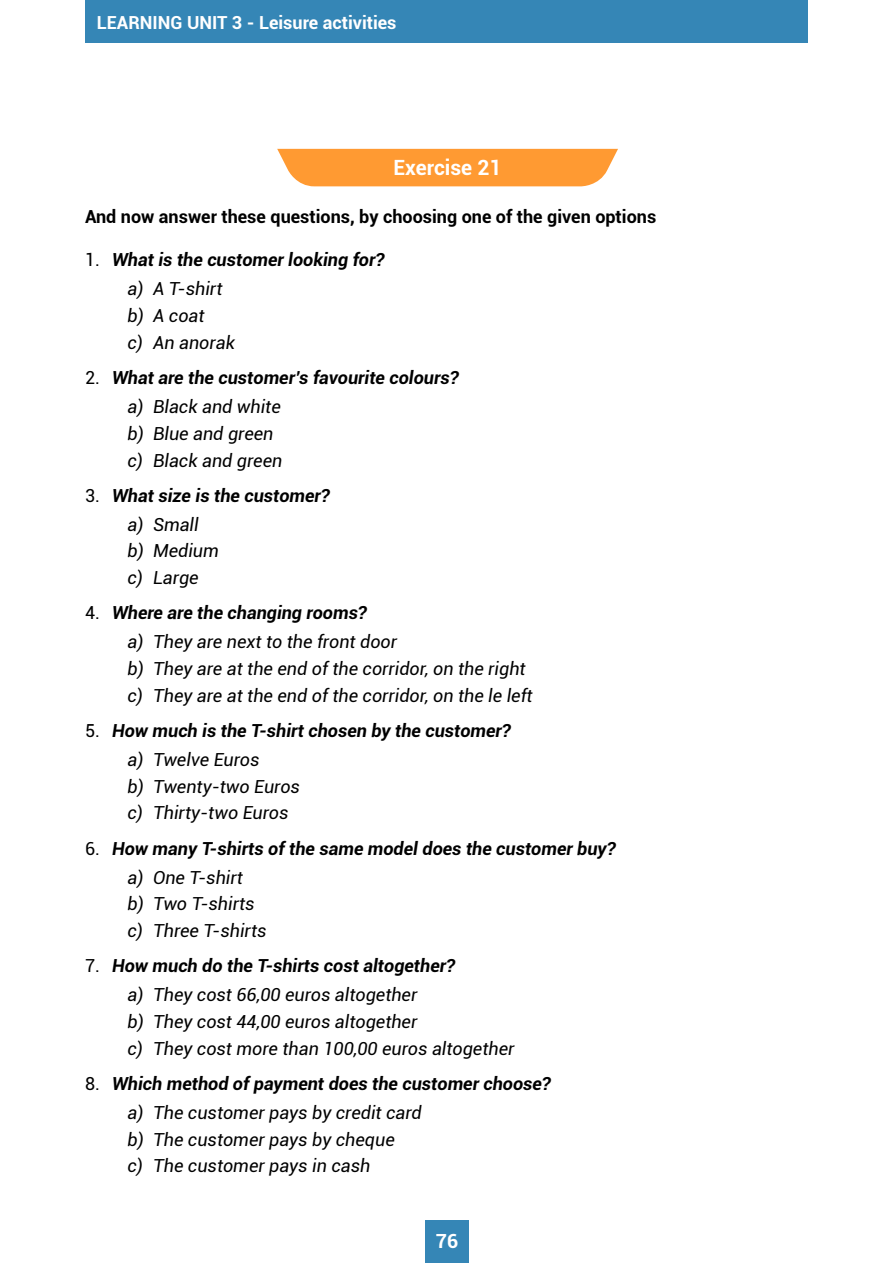
<style>
.page{position:relative;width:893px;height:1263px;background:#fff}
.page>*{position:absolute;margin:0;border:0;box-sizing:border-box;transform-origin:0 0}
.t1{font:700 21px "Roboto";color:#fff}
.t2{font:700 19.5px "Roboto";color:#fff}
.t3{font:italic 700 18px/28.8px "Roboto";color:#000}
.t4{font:italic 18px/26.7px "Roboto";color:#000}
.t5{font:700 18px "Roboto";color:#000}
.t6{font:700 18px "Roboto";color:#fff}
.s1{font-weight:400;font-style:normal}
.s2{font-weight:400}
.s3{font-style:normal}
.s4{font-weight:700}
</style>
<div class="page">
<div style="left:85px;top:0;width:722px;height:43px;background:#3586b6"></div>
<div style="left:425px;top:1220px;width:44px;height:43px;background:#3586b6"></div>
<div style="left:277px;top:149px;width:341px;height:37px;background:#ff9a32"></div>
<p class="t6" style="left:97px;top:10px;width:301px">LEARNING UNIT 3 - Leisure activities</p>
<p class="t1" style="left:394px;top:153px;width:109px">Exercise 21</p>
<p class="t5" style="left:85px;top:204px;width:573px">And now answer these questions, by choosing one of the given options</p>
<p class="t3" style="left:128px;top:245px;width:258px;text-indent:-43px"><span class="s1">1.</span> What is the customer looking for? <span class="s2">a) A T-shirt</span></p>
<p class="t4" style="left:128px;top:302px;width:109px">b) A coat<br>c) An anorak</p>
<p class="t3" style="left:128px;top:363px;width:333px;text-indent:-43px"><span class="s1">2.</span> What are the customer’s favourite colours? <span class="s2">a) Black and white</span></p>
<p class="t4" style="left:128px;top:419px;width:156px">b) Blue and green c) Black and green</p>
<p class="t3" style="left:128px;top:480px;width:204px;text-indent:-43px"><span class="s1">3.</span> What size is the customer? <span class="s2">a) Small</span></p>
<p class="t4" style="left:128px;top:537px;width:93px">b) Medium c) Large</p>
<p class="t4" style="left:128px;top:598px;width:271px;line-height:28.8px;text-indent:-43px"><span class="s3">4.</span> <span class="s4">Where are the changing rooms?<br></span>a) They are next to the front door</p>
<p class="t4" style="left:128px;top:655px;width:407px">b) They are at the end of the corridor, on the right c) They are at the end of the corridor, on the le left</p>
<p class="t3" style="left:128px;top:715px;width:385px;text-indent:-43px"><span class="s1">5.</span> How much is the T-shirt chosen by the customer? <span class="s2">a) Twelve Euros</span></p>
<p class="t4" style="left:128px;top:772px;width:174px">b) Twenty-two Euros c) Thirty-two Euros</p>
<p class="t3" style="left:128px;top:833px;width:490px;text-indent:-43px"><span class="s1">6.</span> How many T-shirts of the same model does the customer buy? <span class="s2">a) One T-shirt</span></p>
<p class="t4" style="left:128px;top:890px;width:140px">b) Two T-shirts c) Three T-shirts</p>
<p class="t3" style="left:85px;top:951px;width:371px;text-align:center"><span class="s1">7.</span> How much do the T-shirts cost altogether? <span class="s2">a) They cost 66,00 euros altogether</span></p>
<p class="t4" style="left:128px;top:1007px;width:388px">b) They cost 44,00 euros altogether<br>c) They cost more than 100,00 euros altogether</p>
<p class="t3" style="left:128px;top:1068px;width:425px;text-indent:-43px"><span class="s1">8.</span> Which method of payment does the customer choose? <span class="s2">a) The customer pays by credit card</span></p>
<p class="t4" style="left:128px;top:1125px;width:269px">b) The customer pays by cheque c) The customer pays in cash</p>
<p class="t2" style="left:436px;top:1228px;width:24px">76</p>
</div>
